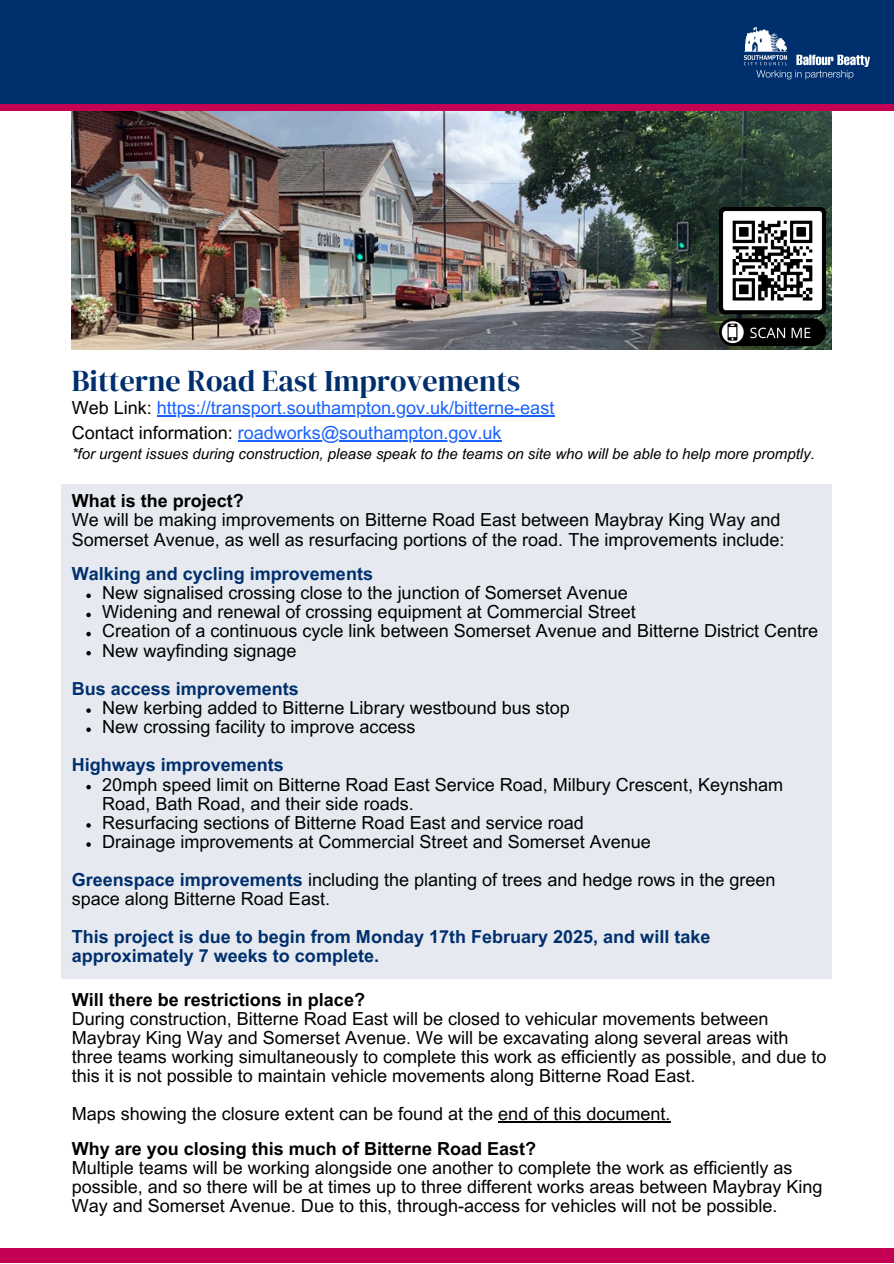
<style>
.page{position:relative;width:894px;height:1264px;background:#fff}
.page>*{position:absolute;margin:0;border:0;box-sizing:border-box;transform-origin:0 0}
.t1{font:30px "DM Serif Display";color:#002f6d}
.t2{font:18px/19.2px "Arial MT Pro";color:#000}
.t3{font:700 18px/19.2px "Arial MT Pro";color:#002f6d}
.t4{font:18px "Arial MT Pro";color:#1a62ff}
.t5{font:italic 15px "Arial MT Pro";color:#000}
.s1{color:#000}
.s2{font-weight:700}
.s3{font-weight:700;color:#002f6d}
</style>
<div class="page">
<div style="left:0;top:0;width:893px;height:107px;background:#002f6d"></div>
<img style="left:72px;top:110px;width:759px;height:239px">
<img style="left:719px;top:208px;width:106px;height:137px">
<img style="left:743px;top:27px;width:127px;height:53px">
<div style="left:0;top:1248px;width:893px;height:15px;background:#c40153"></div>
<div style="left:0;top:104px;width:893px;height:6px;background:#c40153"></div>
<div style="left:61px;top:484px;width:770px;height:494px;background:#e6eaf0"></div>
<hr style="left:157px;top:415px;width:397px;height:1px;background:#1a62ff">
<hr style="left:238px;top:440px;width:263px;height:1px;background:#1a62ff">
<svg style="left:86px;top:593px;width:5px;height:5px"></svg>
<svg style="left:86px;top:612px;width:5px;height:5px"></svg>
<svg style="left:86px;top:632px;width:5px;height:4px"></svg>
<svg style="left:86px;top:651px;width:5px;height:4px"></svg>
<svg style="left:86px;top:708px;width:5px;height:5px"></svg>
<svg style="left:86px;top:727px;width:5px;height:5px"></svg>
<svg style="left:86px;top:785px;width:5px;height:4px"></svg>
<svg style="left:86px;top:823px;width:5px;height:4px"></svg>
<svg style="left:86px;top:842px;width:5px;height:4px"></svg>
<hr style="left:498px;top:1121px;width:172px;height:1px;background:#000">
<p class="t1" style="left:72px;top:360px;width:450px">Bitterne Road East Improvements</p>
<p class="t4" style="left:72px;top:401px;width:484px"><span class="s1">Web Link:</span> https://transport.southampton.gov.uk/bitterne-east</p>
<h1 class="t4" style="left:72px;top:426px;width:431px"><span class="s1">Contact information:</span> roadworks@southampton.gov.uk</h1>
<p class="t5" style="left:72px;top:448px;width:744px">*for urgent issues during construction, please speak to the teams on site who will be able to help more promptly.</p>
<p class="t2" style="left:72px;top:493px;width:714px"><span class="s2">What is the project?<br></span>We will be making improvements on Bitterne Road East between Maybray King Way and<br>Somerset Avenue, as well as resurfacing portions of the road. The improvements include:</p>
<p class="t3" style="left:72px;top:566px;width:303px">Walking and cycling improvements</p>
<h3 class="t2" style="left:102px;top:585px;width:527px">New signalised crossing close to the junction of Somerset Avenue</h3>
<h2 class="t2" style="left:102px;top:604px;width:535px">Widening and renewal of crossing equipment at Commercial Street</h2>
<p class="t2" style="left:102px;top:623px;width:717px">Creation of a continuous cycle link between Somerset Avenue and Bitterne District Centre</p>
<p class="t2" style="left:102px;top:643px;width:196px">New wayfinding signage</p>
<p class="t3" style="left:72px;top:681px;width:229px">Bus access improvements</p>
<p class="t2" style="left:102px;top:700px;width:469px">New kerbing added to Bitterne Library westbound bus stop</p>
<h2 class="t2" style="left:102px;top:719px;width:315px">New crossing facility to improve access</h2>
<p class="t3" style="left:72px;top:757px;width:214px">Highways improvements</p>
<p class="t2" style="left:102px;top:776px;width:682px">20mph speed limit on Bitterne Road East Service Road, Milbury Crescent, Keynsham<br>Road, Bath Road, and their side roads.</p>
<h2 class="t2" style="left:102px;top:815px;width:483px">Resurfacing sections of Bitterne Road East and service road</h2>
<p class="t2" style="left:102px;top:834px;width:550px">Drainage improvements at Commercial Street and Somerset Avenue</p>
<p class="t2" style="left:72px;top:872px;width:705px"><span class="s3">Greenspace improvements</span> including the planting of trees and hedge rows in the green space along Bitterne Road East.</p>
<h3 class="t3" style="left:72px;top:929px;width:640px">This project is due to begin from Monday 17th February 2025, and will take approximately 7 weeks to complete.</h3>
<p class="t2" style="left:72px;top:991px;width:756px"><span class="s2">Will there be restrictions in place?<br></span>During construction, Bitterne Road East will be closed to vehicular movements between Maybray King Way and Somerset Avenue. We will be excavating along several areas with three teams working simultaneously to complete this work as efficiently as possible, and due to this it is not possible to maintain vehicle movements along Bitterne Road East.</p>
<h3 class="t2" style="left:72px;top:1106px;width:600px">Maps showing the closure extent can be found at the end of this document.</h3>
<h2 class="t2" style="left:72px;top:1141px;width:752px"><span class="s2">Why are you closing this much of Bitterne Road East?<br></span>Multiple teams will be working alongside one another to complete the work as efficiently as possible, and so there will be at times up to three different works areas between Maybray King Way and Somerset Avenue. Due to this, through-access for vehicles will not be possible.</h2>
</div>
